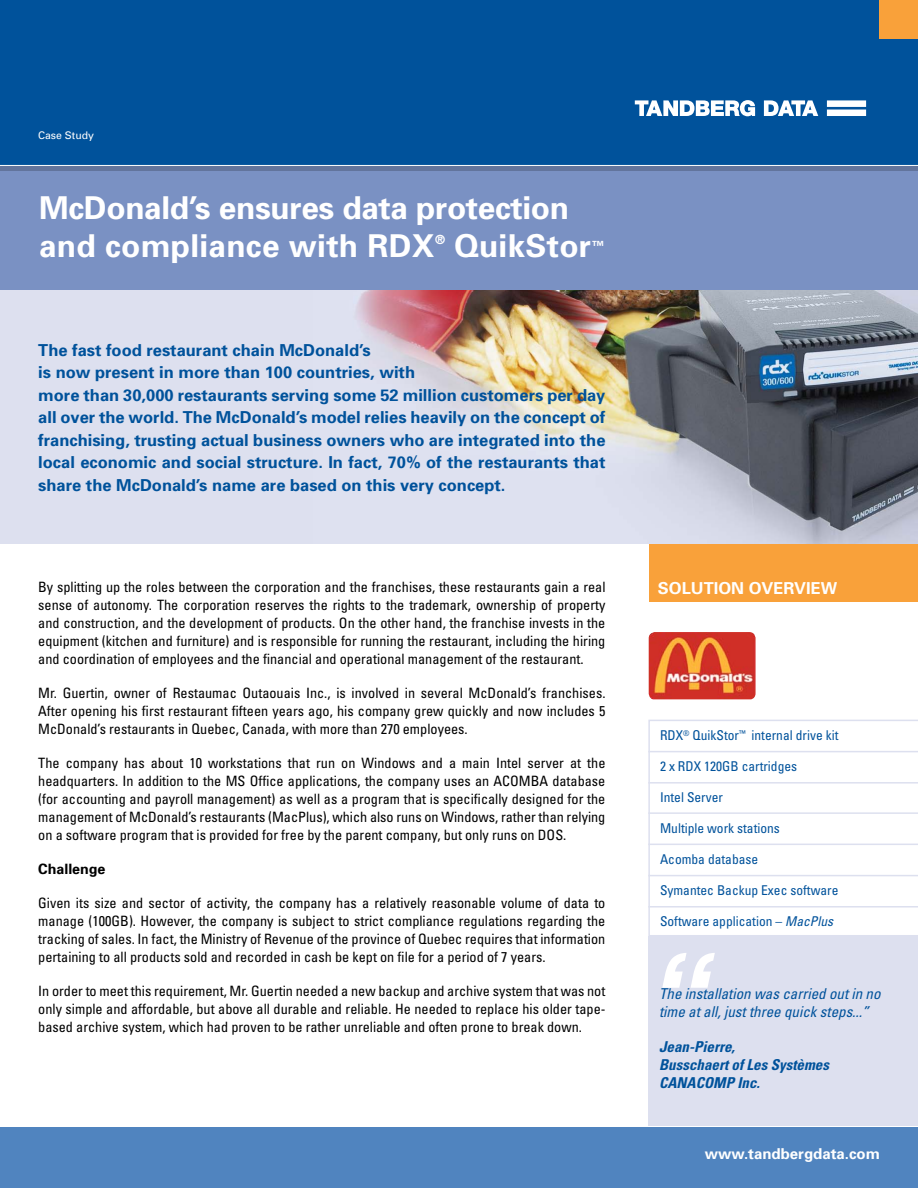
<style>
.page{position:relative;width:918px;height:1188px;background:#fff}
.page>*{position:absolute;margin:0;border:0;box-sizing:border-box;transform-origin:0 0}
.t1{font:italic 700 120px "Arial";color:#fff}
.t2{font:700 31.5px/37.3px "Univers";letter-spacing:-.01em;color:#fff}
.t3{font:700 31.5px "Univers";letter-spacing:.01em;color:#fff}
.t4{font:700 16.5px/22.5px "Univers";color:#00529b}
.t5{font:700 16.5px "Univers";color:#fff}
.t6{font:italic condensed 15px/18px "Univers";color:#00529b}
.t7{font:italic 700 condensed 15px/18px "Univers";color:#00529b}
.t8{font:700 15px "Univers";color:#fff}
.t9{font:condensed 14.25px/18px "Univers";color:#000;text-align:justify}
.t10{font:700 14.25px "Univers";color:#000}
.t11{font:condensed 13.5px "Univers";color:#00529b}
.t12{font:700 12.6px "Univers";color:#fff}
.t13{font:10.5px "Univers";color:#fff}
.s1{font-style:italic}
</style>
<div class="page">
<div style="left:0;top:149px;width:918px;height:395px;background:#dde0ef"></div>
<div style="left:0;top:164px;width:918px;height:125px;background:#7a91c3"></div>
<div style="left:0;top:157px;width:918px;height:13px;background:#62749c"></div>
<div style="left:0;top:0;width:918px;height:166px;background:#00529b"></div>
<hr style="left:0;top:165px;width:918px;height:1px;background:#fff">
<div style="left:880px;top:0;width:38px;height:38px;background:#f9a13a"></div>
<div style="left:0;top:1127px;width:918px;height:61px;background:#5084bf"></div>
<svg style="left:635px;top:100px;width:231px;height:16px"></svg>
<div style="left:650px;top:544px;width:268px;height:58px;background:#f9a13a"></div>
<div style="left:648px;top:936px;width:270px;height:189px;background:#dde0ef"></div>
<svg style="left:648px;top:720px;width:270px;height:216px"></svg>
<hr style="left:648px;top:751px;width:270px;height:1px;background:#dde0ef">
<hr style="left:648px;top:812px;width:270px;height:2px;background:#dde0ef">
<hr style="left:648px;top:875px;width:270px;height:1px;background:#dde0ef">
<hr style="left:648px;top:782px;width:270px;height:2px;background:#dde0ef">
<hr style="left:648px;top:844px;width:270px;height:1px;background:#dde0ef">
<hr style="left:648px;top:906px;width:270px;height:2px;background:#dde0ef">
<img style="left:356px;top:290px;width:562px;height:253px">
<img style="left:649px;top:632px;width:107px;height:67px">
<p class="t13" style="left:38px;top:129px;width:58px">Case Study</p>
<h2 class="t2" style="left:39px;top:188px;width:532px">McDonald’s ensures data protection and compliance with RDX</h2>
<p class="t12" style="left:435px;top:231px;width:12px">®</p>
<h2 class="t3" style="left:454px;top:225px;width:139px">QuikStor</h2>
<p class="t12" style="left:592px;top:237px;width:14px">™</p>
<p class="t4" style="left:38px;top:338px;width:569px">The fast food restaurant chain McDonald’s<br>is now present in more than 100 countries, with<br>more than 30,000 restaurants serving some 52 million customers per day all over the world. The McDonald’s model relies heavily on the concept of franchising, trusting actual business owners who are integrated into the local economic and social structure. In fact, 70% of the restaurants that share the McDonald’s name are based on this very concept.</p>
<p class="t9" style="left:38px;top:577px;width:569px">By splitting up the roles between the corporation and the franchises, these restaurants gain a real</p>
<p class="t5" style="left:658px;top:577px;width:181px">SOLUTION OVERVIEW</p>
<p class="t9" style="left:38px;top:595px;width:569px">sense of autonomy. The corporation reserves the rights to the trademark, ownership of property and construction, and the development of products. On the other hand, the franchise invests in the equipment (kitchen and furniture) and is responsible for running the restaurant, including the hiring and coordination of employees and the financial and operational management of the restaurant.</p>
<p class="t9" style="left:38px;top:683px;width:569px">Mr. Guertin, owner of Restaumac Outaouais Inc., is involved in several McDonald’s franchises.<br>After opening his first restaurant fifteen years ago, his company grew quickly and now includes 5<br>McDonald’s restaurants in Quebec, Canada, with more than 270 employees.</p>
<p class="t9" style="left:38px;top:753px;width:569px">The company has about 10 workstations that run on Windows and a main Intel server at the headquarters. In addition to the MS Office applications, the company uses an ACOMBA database (for accounting and payroll management) as well as a program that is specifically designed for the management of McDonald’s restaurants (MacPlus), which also runs on Windows, rather than relying on a software program that is provided for free by the parent company, but only runs on DOS.</p>
<p class="t10" style="left:38px;top:860px;width:69px">Challenge</p>
<p class="t9" style="left:38px;top:894px;width:569px">Given its size and sector of activity, the company has a relatively reasonable volume of data to manage (100GB). However, the company is subject to strict compliance regulations regarding the tracking of sales. In fact, the Ministry of Revenue of the province of Quebec requires that information pertaining to all products sold and recorded in cash be kept on file for a period of 7 years.</p>
<p class="t9" style="left:38px;top:982px;width:569px">In order to meet this requirement, Mr. Guertin needed a new backup and archive system that was not only simple and affordable, but above all durable and reliable. He needed to replace his older tape&shy;based archive system, which had proven to be rather unreliable and often prone to break down.</p>
<p class="t6" style="left:659px;top:985px;width:223px">The installation was carried out in no time at all, just three quick steps...”</p>
<p class="t7" style="left:659px;top:1037px;width:171px">Jean-Pierre,<br>Busschaert of Les Systèmes<br>CANACOMP Inc.</p>
<p class="t11" style="left:660px;top:727px;width:180px">RDX<sup>®</sup> QuikStor<sup>™</sup> internal drive kit</p>
<p class="t11" style="left:660px;top:758px;width:139px">2 x RDX 120GB cartridges</p>
<p class="t11" style="left:660px;top:789px;width:64px">Intel Server</p>
<p class="t11" style="left:660px;top:820px;width:121px">Multiple work stations</p>
<p class="t11" style="left:660px;top:851px;width:100px">Acomba database</p>
<p class="t11" style="left:660px;top:882px;width:180px">Symantec Backup Exec software</p>
<p class="t11" style="left:660px;top:913px;width:175px">Software application – <span class="s1">MacPlus</span></p>
<h1 class="t1" style="left:647px;top:918px;width:61px">“</h1>
<p class="t8" style="left:705px;top:1144px;width:177px">www.tandbergdata.com</p>
</div>
